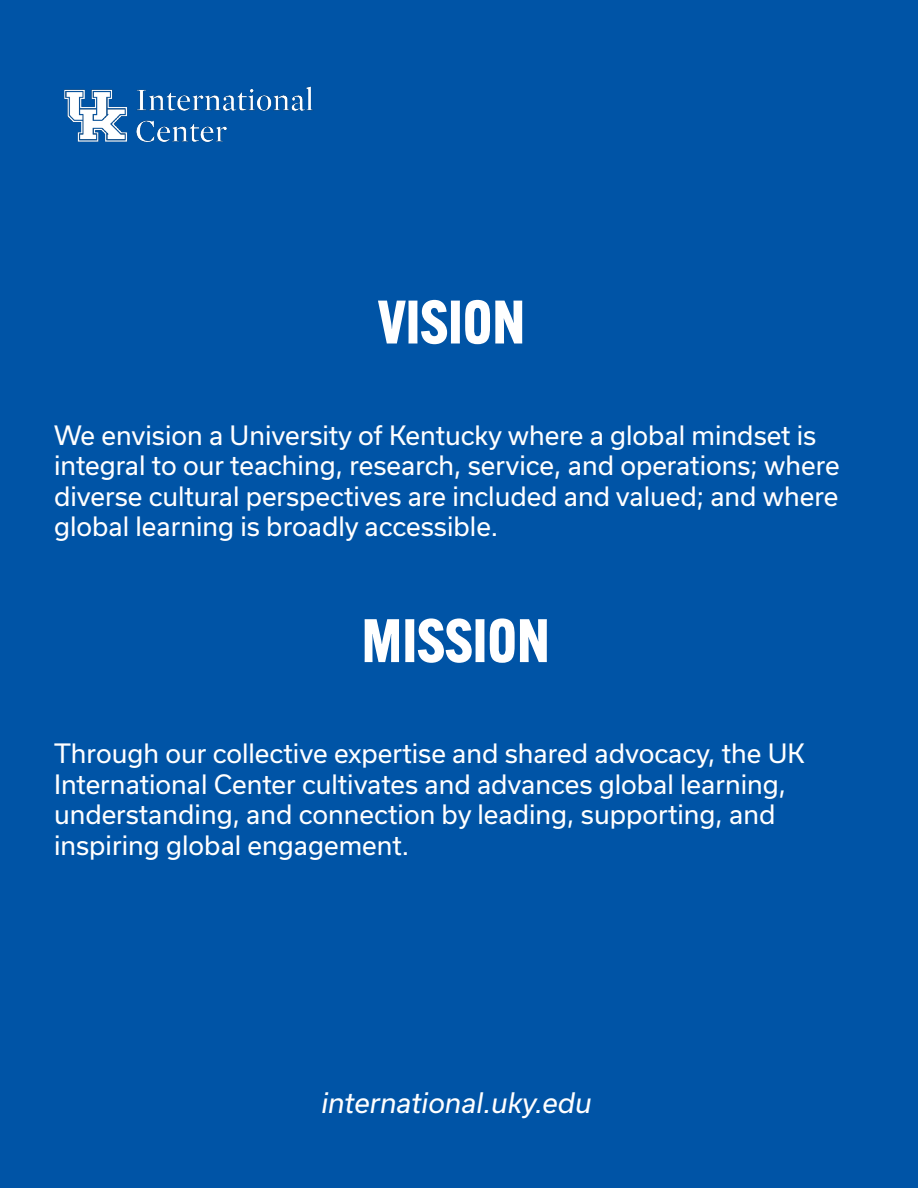
<style>
.page{position:relative;width:918px;height:1188px;background:#0054a6}
.page>*{position:absolute;margin:0;border:0;box-sizing:border-box;transform-origin:0 0}
.t1{font:700 60px "Alternate Gothic ATF";color:#fff}
.t2{font:italic 27px "Usual";color:#fff}
.t3{font:25.5px/30.6px "Usual";color:#fff}
</style>
<div class="page">
<img style="left:64px;top:86px;width:249px;height:56px">
<h1 class="t1" style="left:378px;top:284px;width:149px">VISION</h1>
<p class="t3" style="left:54px;top:420px;width:787px">We envision a University of Kentucky where a global mindset is integral to our teaching, research, service, and operations; where diverse cultural perspectives are included and valued; and where global learning is broadly accessible.</p>
<h1 class="t1" style="left:362px;top:603px;width:189px">MISSION</h1>
<p class="t3" style="left:54px;top:738px;width:752px">Through our collective expertise and shared advocacy, the UK International Center cultivates and advances global learning, understanding, and connection by leading, supporting, and inspiring global engagement.</p>
<p class="t2" style="left:321px;top:1088px;width:272px">international.uky.edu</p>
</div>
